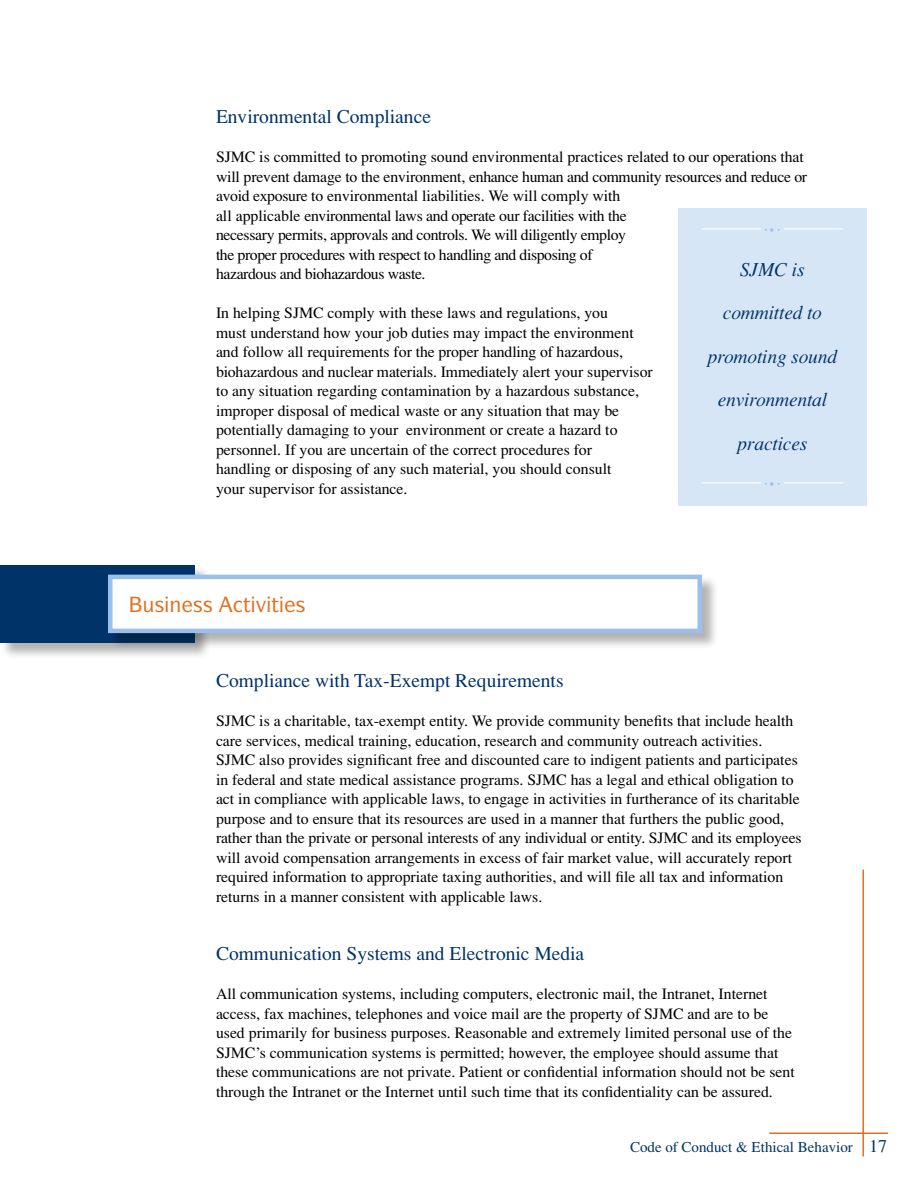
<style>
.page{position:relative;width:918px;height:1188px;background:#fff}
.page>*{position:absolute;margin:0;border:0;box-sizing:border-box;transform-origin:0 0}
.t1{font:500 21px "Symbol";color:#e36f1e}
.t2{font:19.5px "Times";color:#003468}
.t3{font:italic 19.5px "Times";letter-spacing:-.01em;color:#003468}
.t4{font:18px "Times";color:#003468}
.t5{font:15.75px/19.5px "Times";color:#000}
.t6{font:15.75px/19.5px "Times";letter-spacing:-.02em;color:#000}
.t7{font:15px "Times";color:#003468}
.t8{font:7.5px "Times";color:#9abfeb}
.s1{font-size:13.5px}
</style>
<div class="page">
<hr style="left:862px;top:870px;width:2px;height:287px;background:#e36f1e">
<hr style="left:769px;top:1132px;width:119px;height:2px;background:#e36f1e">
<div style="left:0;top:565px;width:211px;height:94px;background:#000;opacity:.3"></div>
<div style="left:0;top:565px;width:194px;height:78px;background:#003468"></div>
<div style="left:108px;top:575px;width:611px;height:75px;background:#000;opacity:.3"></div>
<div style="left:108px;top:575px;width:594px;height:58px;background:#fff;border:4px solid #9abfeb"></div>
<div style="left:678px;top:208px;width:189px;height:298px;background:#d7e6f7"></div>
<hr style="left:702px;top:482px;width:141px;height:1px;background:#fff">
<hr style="left:702px;top:228px;width:141px;height:1px;background:#fff">
<div style="left:761px;top:223px;width:23px;height:15px;background:#d7e6f7"></div>
<div style="left:761px;top:477px;width:23px;height:15px;background:#d7e6f7"></div>
<p class="t2" style="left:216px;top:106px;width:217px">Environmental Compliance</p>
<p class="t6" style="left:216px;top:147px;width:593px">SJMC is committed to promoting sound environmental practices related to our operations that will prevent damage to the environment, enhance human and community resources and reduce or avoid exposure to environmental liabilities. We will comply with<br>all applicable environmental laws and operate our facilities with the<br>necessary permits, approvals and controls. We will diligently employ<br>the proper procedures with respect to handling and disposing of<br>hazardous and biohazardous waste.</p>
<p class="t5" style="left:216px;top:303px;width:438px">In helping SJMC comply with these laws and regulations, you<br>must understand how your job duties may impact the environment and follow all requirements for the proper handling of hazardous, biohazardous and nuclear materials. Immediately alert your supervisor to any situation regarding contamination by a hazardous substance, improper disposal of medical waste or any situation that may be potentially damaging to your environment or create a hazard to personnel. If you are uncertain of the correct procedures for<br>handling or disposing of any such material, you should consult<br>your supervisor for assistance.</p>
<p class="t8" style="left:765px;top:225px;width:17px">•<span class="s1">•</span>•</p>
<p class="t3" style="left:740px;top:258px;width:66px">SJMC is</p>
<p class="t3" style="left:723px;top:301px;width:101px">committed to</p>
<p class="t3" style="left:708px;top:345px;width:131px">promoting sound</p>
<p class="t3" style="left:718px;top:388px;width:111px">environmental</p>
<p class="t3" style="left:738px;top:432px;width:71px">practices</p>
<p class="t8" style="left:765px;top:479px;width:17px">•<span class="s1">•</span>•</p>
<h1 class="t1" style="left:143px;top:592px;width:72px">◆▲■ ▲▲</h1>
<h1 class="t1" style="left:243px;top:592px;width:64px">▼❖▼ ▲</h1>
<p class="t2" style="left:216px;top:670px;width:349px">Compliance with Tax-Exempt Requirements</p>
<p class="t5" style="left:216px;top:711px;width:587px">SJMC is a charitable, tax-exempt entity. We provide community benefits that include health care services, medical training, education, research and community outreach activities.<br>SJMC also provides significant free and discounted care to indigent patients and participates in federal and state medical assistance programs. SJMC has a legal and ethical obligation to act in compliance with applicable laws, to engage in activities in furtherance of its charitable purpose and to ensure that its resources are used in a manner that furthers the public good, rather than the private or personal interests of any individual or entity. SJMC and its employees will avoid compensation arrangements in excess of fair market value, will accurately report required information to appropriate taxing authorities, and will file all tax and information returns in a manner consistent with applicable laws.</p>
<p class="t2" style="left:216px;top:943px;width:370px">Communication Systems and Electronic Media</p>
<p class="t5" style="left:216px;top:984px;width:580px">All communication systems, including computers, electronic mail, the Intranet, Internet access, fax machines, telephones and voice mail are the property of SJMC and are to be used primarily for business purposes. Reasonable and extremely limited personal use of the SJMC’s communication systems is permitted; however, the employee should assume that these communications are not private. Patient or confidential information should not be sent through the Intranet or the Internet until such time that its confidentiality can be assured.</p>
<p class="t7" style="left:630px;top:1138px;width:224px">Code of Conduct &amp; Ethical Behavior</p>
<p class="t4" style="left:869px;top:1136px;width:19px">17</p>
</div>
